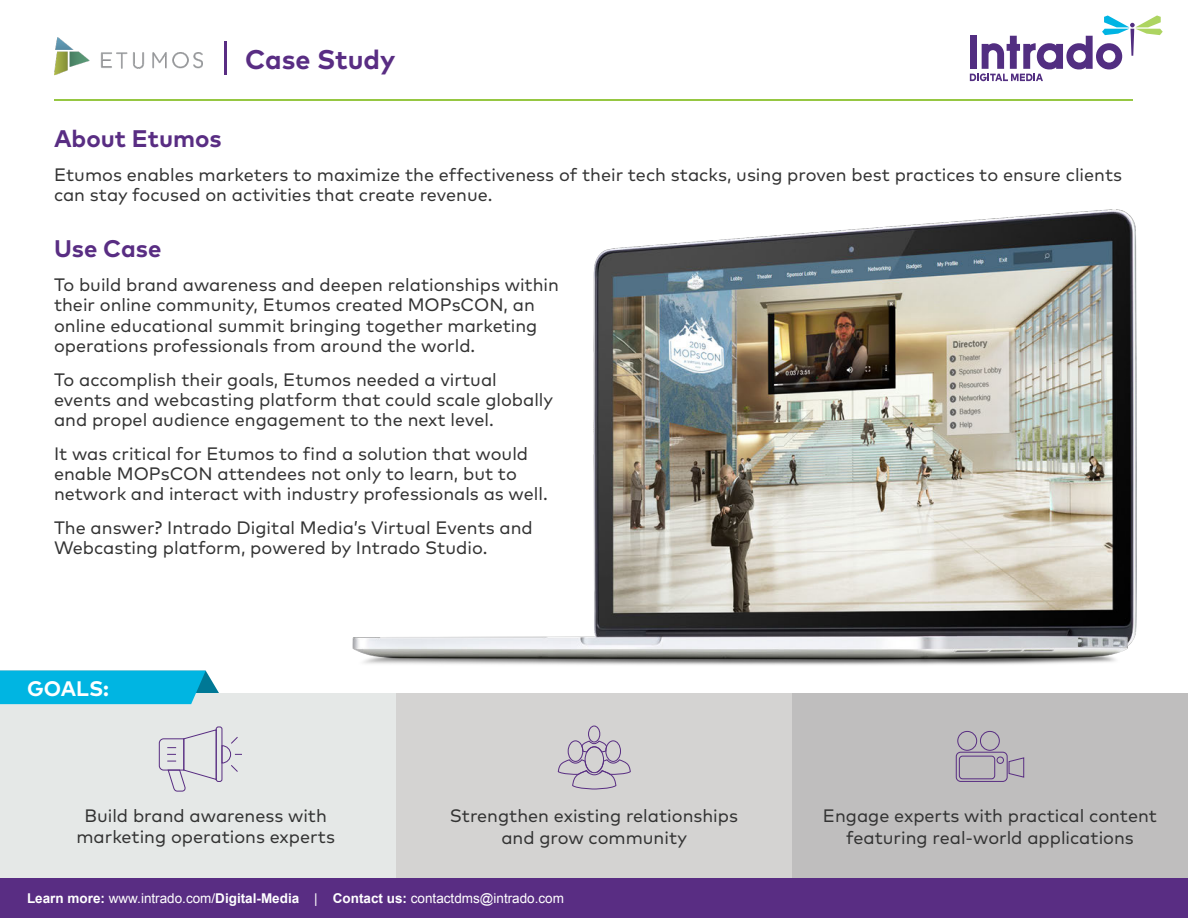
<style>
.page{position:relative;width:1188px;height:918px;background:#fff}
.page>*{position:absolute;margin:0;border:0;box-sizing:border-box;transform-origin:0 0}
.SH2_-_Purple{font:700 27px "Mark Pro";color:#592d83}
.H2_-_Purple{font:700 24px "Mark Pro";color:#592d83}
.SH3_-_Green{font:700 21px "Mark Pro";letter-spacing:.005em;color:#fff}
.SH2_-_Dark{font:18px/20.2px "Mark Pro";color:#333}
.t1{font:13.5px "Arial";color:#fff}
.s1{font-weight:700}
</style>
<div class="page">
<div style="left:0;top:878px;width:1188px;height:40px;background:#592d83"></div>
<div style="left:792px;top:693px;width:396px;height:185px;background:#bfbebe"></div>
<div style="left:396px;top:693px;width:396px;height:185px;background:#d4d3d2"></div>
<div style="left:0;top:693px;width:396px;height:185px;background:#e5e8e7"></div>
<svg style="left:0;top:671px;width:219px;height:34px;background:#13b7e0"></svg>
<hr style="left:55px;top:100px;width:1078px;height:1px;background:#96c742">
<svg style="left:970px;top:15px;width:193px;height:66px"></svg>
<img style="left:352px;top:209px;width:785px;height:456px">
<div style="left:956px;top:752px;width:52px;height:30px;border:1px solid #582d82;border-radius:4px"></div>
<div style="left:959px;top:756px;width:36px;height:23px;border:1px solid #582d82;border-radius:3px"></div>
<div style="left:997px;top:757px;width:7px;height:7px;border:1px solid #582d82;border-radius:50%"></div>
<div style="left:957px;top:731px;width:20px;height:20px;border:1px solid #582d82;border-radius:50%"></div>
<div style="left:980px;top:731px;width:20px;height:20px;border:1px solid #582d82;border-radius:50%"></div>
<svg style="left:1008px;top:757px;width:17px;height:21px"></svg>
<hr style="left:224px;top:41px;width:2px;height:34px;background:#592d83">
<svg style="left:558px;top:740px;width:73px;height:50px"></svg>
<div style="left:588px;top:726px;width:12px;height:16px;border:1px solid #582d82;border-radius:50%"></div>
<div style="left:216px;top:726px;width:6px;height:56px;border:1px solid #582d82;border-radius:2px"></div>
<svg style="left:158px;top:729px;width:83px;height:63px"></svg>
<img style="left:55px;top:37px;width:148px;height:38px">
<p class="SH2_-_Purple" style="left:245px;top:39px;width:152px">Case Study</p>
<p class="H2_-_Purple" style="left:54px;top:121px;width:169px">About Etumos</p>
<p class="SH2_-_Dark" style="left:54px;top:163px;width:1070px">Etumos enables marketers to maximize the effectiveness of their tech stacks, using proven best practices to ensure clients can stay focused on activities that create revenue.</p>
<p class="H2_-_Purple" style="left:54px;top:231px;width:109px">Use Case</p>
<p class="SH2_-_Dark" style="left:54px;top:273px;width:506px">To build brand awareness and deepen relationships within their online community, Etumos created MOPsCON, an online educational summit bringing together marketing operations professionals from around the world.</p>
<p class="SH2_-_Dark" style="left:54px;top:368px;width:501px">To accomplish their goals, Etumos needed a virtual events and webcasting platform that could scale globally and propel audience engagement to the next level.</p>
<p class="SH2_-_Dark" style="left:54px;top:442px;width:495px">It was critical for Etumos to find a solution that would enable MOPsCON attendees not only to learn, but to network and interact with industry professionals as well.</p>
<p class="SH2_-_Dark" style="left:54px;top:516px;width:480px">The answer? Intrado Digital Media’s Virtual Events and<br>Webcasting platform, powered by Intrado Studio.</p>
<p class="SH3_-_Green" style="left:27px;top:672px;width:84px">GOALS:</p>
<p class="SH2_-_Dark" style="left:76px;top:804px;width:260px;line-height:21px;text-align:center">Build brand awareness with marketing operations experts</p>
<p class="SH2_-_Dark" style="left:823px;top:803px;width:336px;line-height:21.6px;text-align:center">Engage experts with practical content featuring real-world applications</p>
<p class="SH2_-_Dark" style="left:450px;top:803px;width:290px;line-height:21.6px;text-align:center">Strengthen existing relationships and grow community</p>
<p class="t1" style="left:27px;top:889px;width:539px"><span class="s1">Learn more:</span> www.intrado.com/<span class="s1">Digital-Media</span> | <span class="s1">Contact us:</span> contactdms@intrado.com</p>
</div>
